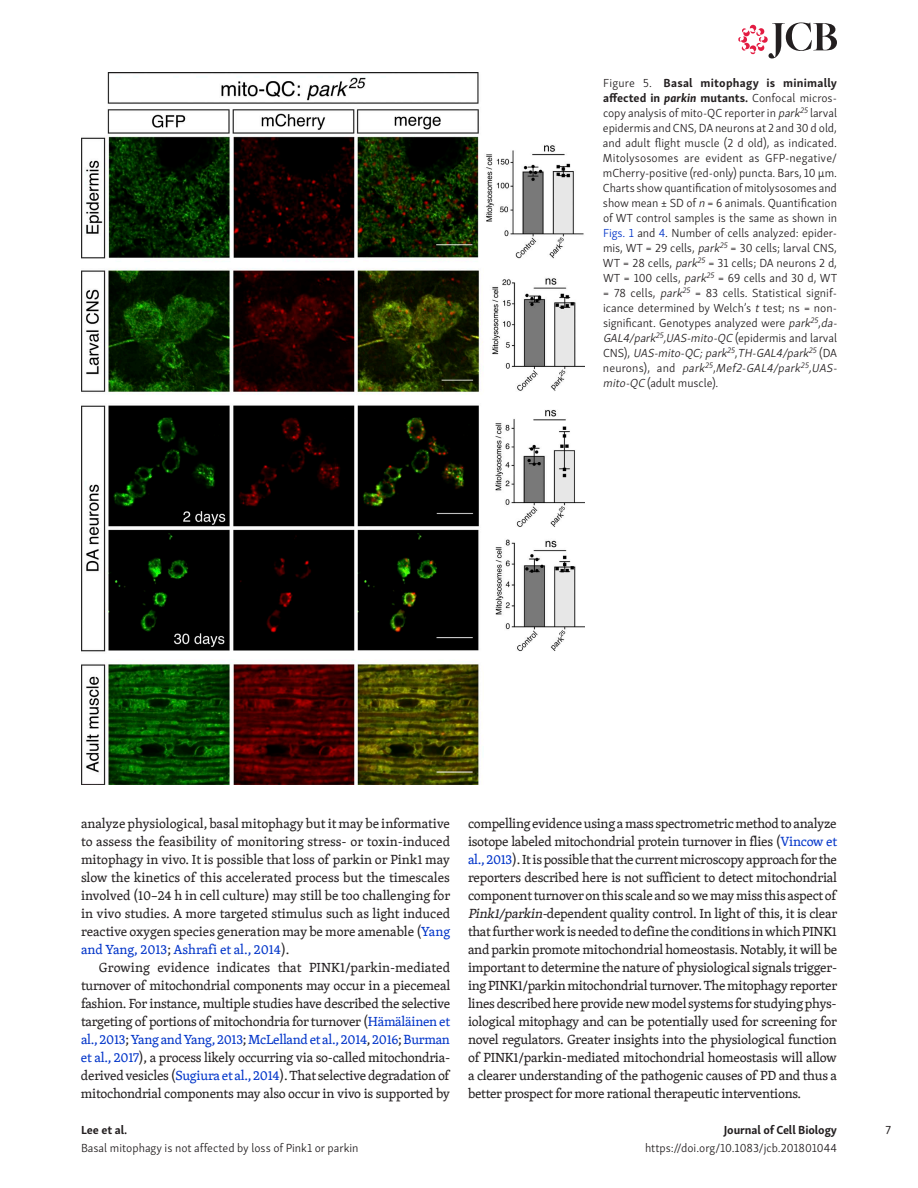
<style>
.page{position:relative;width:918px;height:1188px;background:#fff}
.page>*{position:absolute;margin:0;border:0;box-sizing:border-box;transform-origin:0 0}
.t1{font:13.5px/18px "Skolar PE";letter-spacing:-.02em;color:#231f20;text-align:justify}
.t2{font:300 12px/15px "Skolar Sans PE";letter-spacing:-.005em;color:#231f20}
.t3{font:700 12px "Skolar Sans PE";letter-spacing:-.005em;color:#231f20}
.t4{font:12px "Skolar Sans PE";color:#231f20}
.s1{font-weight:700}
.s2{font-weight:700;font-style:italic}
.s3{font-style:italic}
.s4{color:#0034c9}
</style>
<div class="page">
<svg style="left:738px;top:23px;width:99px;height:35px"></svg>
<img style="left:81px;top:72px;width:504px;height:713px">
<p class="t2" style="left:603px;top:75px;width:238px">Figure 5. <span class="s1">Basal mitophagy is minimally affected in</span> <span class="s2">parkin</span> <span class="s1">mutants.</span> Confocal micros&shy;copy analysis of mito-QC reporter in <span class="s3">park</span><sup>25</sup> larval epidermis and CNS, DA neurons at 2 and 30 d old, and adult flight muscle (2 d old), as indicated.<br>Mitolysosomes are evident as GFP-negative/ mCherry-positive (red-only) puncta. Bars, 10 µm.<br>Charts show quantification of mitolysosomes and show mean ± SD of <span class="s3">n</span> = 6 animals. Quantification of WT control samples is the same as shown in <span class="s4">Figs. 1</span> and <span class="s4">4</span>. Number of cells analyzed: epider&shy;mis, WT = 29 cells, <span class="s3">park</span><sup>25</sup> = 30 cells; larval CNS, WT = 28 cells, <span class="s3">park</span><sup>25</sup> = 31 cells; DA neurons 2 d, WT = 100 cells, <span class="s3">park</span><sup>25</sup> = 69 cells and 30 d, WT = 78 cells, <span class="s3">park</span><sup>25</sup> = 83 cells. Statistical signif&shy;icance determined by Welch’s <span class="s3">t</span> test; ns = non&shy;significant. Genotypes analyzed were <span class="s3">park</span><sup>25</sup>,<span class="s3">da-GAL4/park</span><sup>25</sup><span class="s3">,UAS-mito-QC</span> (e p i d e r m i s a n d la rva l C N S ) , <span class="s3">UAS-mito-QC;park</span><sup>25</sup>, <span class="s3">TH-GAL4/park</span><sup>25</sup> ( D A n e u r o n s) , a n d <span class="s3">park</span><sup>25</sup>, <span class="s3">Mef2-GAL4/park</span><sup>25</sup><span class="s3">,UAS&shy;mito-QC</span> (adult muscle).</p>
<p class="t1" style="left:81px;top:814px;width:371px">analyze physiological, basal mitophagy but it may be informative to assess the feasibility of monitoring stress- or toxin-induced mitophagy in vivo. It is possible that loss of parkin or Pink1 may slow the kinetics of this accelerated process but the timescales involved (10–24 h in cell culture) may still be too challenging for in vivo studies. A more targeted stimulus such as light induced reactive oxygen species generation may be more amenable (<span class="s4">Yang and Yang, 2013</span>; <span class="s4">Ashrafi et al., 2014</span>).</p>
<p class="t1" style="left:81px;top:958px;width:371px;text-indent:18px">Growing evidence indicates that PINK1/parkin-mediated turnover of mitochondrial components may occur in a piecemeal fashion. For instance, multiple studies have described the selective targeting of portions of mitochondria for turnover (<span class="s4">Hämäläinen et al., 2013</span>; <span class="s4">Yang and Yang, 2013</span>; <span class="s4">McLelland et al., 2014</span>, <span class="s4">2016</span>; <span class="s4">Burman et al., 2017</span>), a process likely occurring via so-called mitochondria&shy;derived vesicles (<span class="s4">Sugiura et al., 2014</span>). That selective degradation of mitochondrial components may also occur in vivo is supported by</p>
<p class="t3" style="left:81px;top:1120px;width:48px">Lee et al.</p>
<p class="t2" style="left:81px;top:1140px;width:279px">Basal mitophagy is not affected by loss of Pink1 or parkin</p>
<p class="t1" style="left:468px;top:814px;width:371px">compelling evidence using a mass spectrometric method to analyze isotope labeled mitochondrial protein turnover in flies (<span class="s4">Vincow et al., 2013</span>). It is possible that the current microscopy approach for the reporters described here is not sufficient to detect mitochondrial component turnover on this scale and so we may miss this aspect of <span class="s3">Pink1/parkin-</span>dependent quality control. In light of this, it is clear that further work is needed to define the conditions in which PINK1 and parkin promote mitochondrial homeostasis. Notably, it will be important to determine the nature of physiological signals trigger&shy;ing PINK1/parkin mitochondrial turnover. The mitophagy reporter lines described here provide new model systems for studying phys&shy;iological mitophagy and can be potentially used for screening for novel regulators. Greater insights into the physiological function of PINK1/parkin-mediated mitochondrial homeostasis will allow a clearer understanding of the pathogenic causes of PD and thus a better prospect for more rational therapeutic interventions.</p>
<p class="t3" style="left:724px;top:1120px;width:115px">Journal of Cell Biology</p>
<p class="t2" style="left:645px;top:1140px;width:193px">https://doi.org/10.1083/jcb.201801044</p>
<p class="t4" style="left:885px;top:1121px;width:7px">7</p>
</div>
